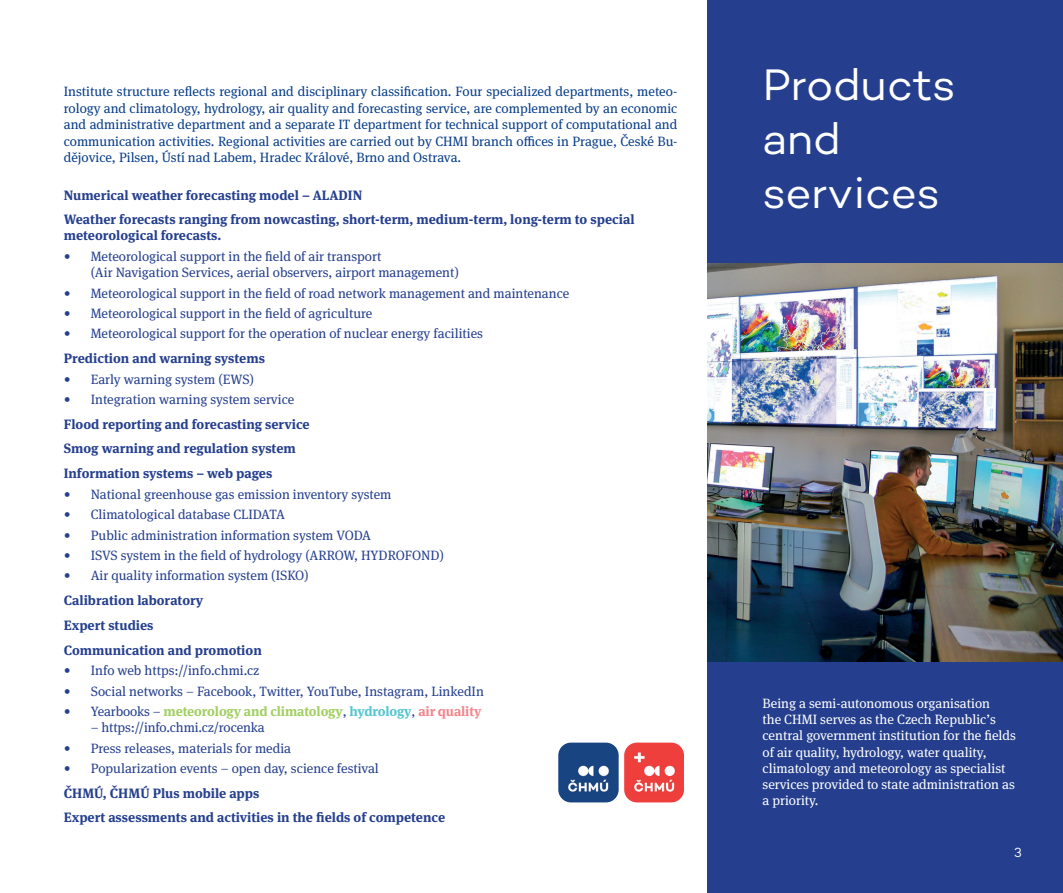
<style>
.page{position:relative;width:1063px;height:893px;background:#fff}
.page>*{position:absolute;margin:0;border:0;box-sizing:border-box;transform-origin:0 0}
.t1{font:45px/54px "Campton";letter-spacing:-.01em;color:#fff}
.t2{font:13.5px/16.2px "Meta Serif Pro";color:#253f8e}
.t3{font:13.5px/16.5px "Meta Serif Pro";color:#083e89;text-align:justify}
.t4{font:700 13.5px/24.8px "Meta Serif Pro";color:#253f8e}
.t5{font:13.5px/16.2px "Meta Serif Pro";color:#fff}
.t6{font:700 13.5px "Meta Serif Pro";letter-spacing:-.01em;color:#a2cf62}
.t7{font:13.5px "Campton";color:#fff}
.s1{font-weight:400;color:#253f8e}
.s2{color:#55c5d1}
.s3{color:#f3858d}
</style>
<div class="page">
<div style="left:707px;top:0;width:356px;height:893px;background:#253f8e"></div>
<img style="left:707px;top:264px;width:356px;height:397px">
<img style="left:558px;top:743px;width:61px;height:59px">
<img style="left:624px;top:743px;width:60px;height:59px">
<p class="t3" style="left:64px;top:83px;width:615px">Institute structure reflects regional and disciplinary classification. Four specialized departments, meteo&shy;rology and climatology, hydrology, air quality and forecasting service, are complemented by an economic and administrative department and a separate IT department for technical support of computational and communication activities. Regional activities are carried out by CHMI branch offices in Prague, České Bu&shy;dějovice, Pilsen, Ústí nad Labem, Hradec Králové, Brno and Ostrava.</p>
<p class="t4" style="left:64px;top:181px;width:572px">Numerical weather forecasting model – ALADIN<br>Weather forecasts ranging from nowcasting, short-term, medium-term, long-term to special</p>
<p class="t4" style="left:64px;top:222px;width:159px">meteorological forecasts.</p>
<p class="t2" style="left:91px;top:247px;width:370px;text-indent:-27px">• Meteorological support in the field of air transport<br>(Air Navigation Services, aerial observers, airport management)</p>
<p class="t2" style="left:64px;top:284px;width:507px">• Meteorological support in the field of road network management and maintenance</p>
<p class="t2" style="left:64px;top:305px;width:310px">• Meteorological support in the field of agriculture</p>
<p class="t2" style="left:64px;top:325px;width:421px">• Meteorological support for the operation of nuclear energy facilities</p>
<p class="t4" style="left:64px;top:345px;width:203px">Prediction and warning systems</p>
<p class="t2" style="left:64px;top:370px;width:192px">• Early warning system (EWS)</p>
<p class="t2" style="left:64px;top:391px;width:232px">• Integration warning system service</p>
<p class="t4" style="left:64px;top:411px;width:247px">Flood reporting and forecasting service<br>Smog warning and regulation system<br>Information systems – web pages</p>
<p class="t2" style="left:64px;top:485px;width:329px">• National greenhouse gas emission inventory system</p>
<p class="t2" style="left:64px;top:506px;width:223px">• Climatological database CLIDATA</p>
<p class="t2" style="left:64px;top:526px;width:309px">• Public administration information system VODA</p>
<p class="t2" style="left:64px;top:546px;width:382px">• ISVS system in the field of hydrology (ARROW, HYDROFOND)</p>
<p class="t2" style="left:64px;top:567px;width:246px">• Air quality information system (ISKO)</p>
<p class="t4" style="left:64px;top:587px;width:200px">Calibration laboratory<br>Expert studies<br>Communication and promotion</p>
<p class="t2" style="left:64px;top:662px;width:197px">• Info web https://info.chmi.cz</p>
<p class="t2" style="left:64px;top:682px;width:422px">• Social networks – Facebook, Twitter, YouTube, Instagram, LinkedIn</p>
<p class="t6" style="left:64px;top:700px;width:419px"><span class="s1">• Yearbooks –</span> meteorology and climatology<span class="s1">,</span> <span class="s2">hydrology</span><span class="s1">,</span> <span class="s3">air quality</span></p>
<p class="t2" style="left:91px;top:719px;width:175px">– https://info.chmi.cz/rocenka</p>
<p class="t2" style="left:64px;top:739px;width:229px">• Press releases, materials for media</p>
<p class="t2" style="left:64px;top:760px;width:317px">• Popularization events – open day, science festival</p>
<p class="t4" style="left:64px;top:779px;width:383px">ČHMÚ, ČHMÚ Plus mobile apps<br>Expert assessments and activities in the fields of competence</p>
<h1 class="t1" style="left:763px;top:57px;width:195px">Products and services</h1>
<p class="t5" style="left:763px;top:695px;width:255px">Being a semi-autonomous organisation<br>the CHMI serves as the Czech Republic’s central government institution for the fields of air quality, hydrology, water quality, climatology and meteorology as specialist services provided to state administration as a priority.</p>
<p class="t7" style="left:1014px;top:844px;width:9px">3</p>
</div>
